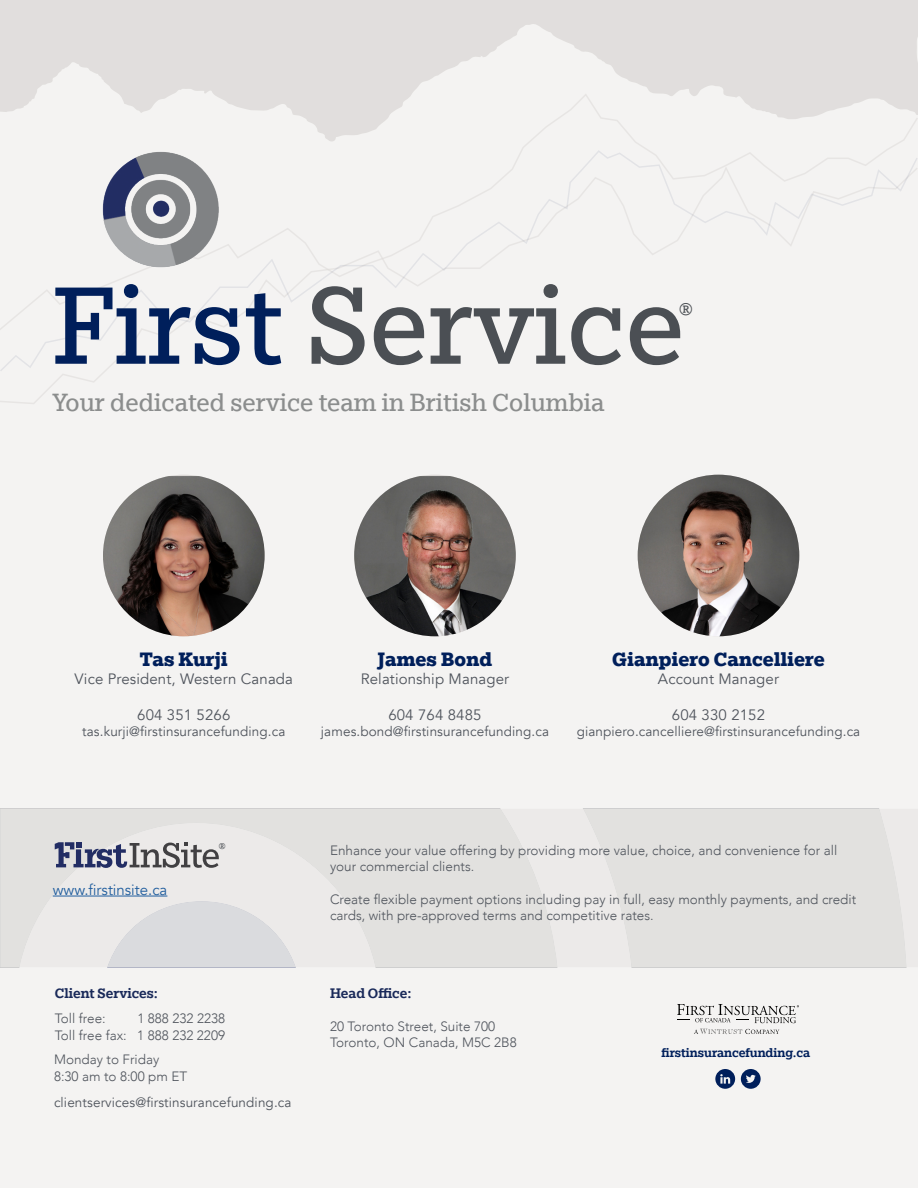
<style>
.page{position:relative;width:918px;height:1188px;background:#f4f3f2}
.page>*{position:absolute;margin:0;border:0;box-sizing:border-box;transform-origin:0 0}
.t1{font:120px "Egyptian Slate Std";color:#4b4f54}
.t2{font:27px "Egyptian Slate Std";color:#8b8d8d}
.t3{font:700 21px "Egyptian Slate Std";letter-spacing:.01em;color:#001f5b}
.t4{font:21px "Egyptian Slate Std";color:#4b4f54}
.t5{font:15px "Avenir";letter-spacing:.01em;color:#4f545c}
.t6{font:500 15px "Egyptian Slate Std";color:#192959}
.t7{font:15px "Avenir";color:#215e9e}
.t8{font:300 13.5px/16.2px "Avenir";color:#4f545c}
.t9{font:13.5px "Avenir";letter-spacing:.01em;color:#4f545c}
.t10{font:500 13.5px "Egyptian Slate Std";color:#001f5b}
.t11{font:10.5px "Egyptian Slate Std";color:#4b4f54}
.s1{color:#001f5b}
</style>
<div class="page">
<svg style="left:0;top:0;width:918px;height:92px;fill:#e1dedd"></svg>
<svg style="left:694px;top:1029px;width:85px;height:5px"></svg>
<svg style="left:677px;top:1004px;width:122px;height:19px"></svg>
<svg style="left:0;top:92px;width:918px;height:57px"></svg>
<img style="left:638px;top:475px;width:161px;height:161px;border-radius:81px">
<img style="left:94px;top:142px;width:144px;height:7px">
<svg style="left:0;top:149px;width:917px;height:224px"></svg>
<svg style="left:583px;top:809px;width:323px;height:158px;fill:#e2e1df"></svg>
<svg style="left:0;top:809px;width:557px;height:158px;fill:#e2e1df"></svg>
<svg style="left:102px;top:901px;width:200px;height:66px"></svg>
<svg style="left:55px;top:842px;width:164px;height:26px"></svg>
<hr style="left:53px;top:896px;width:114px;height:1px;background:#215e9e">
<svg style="left:715px;top:1069px;width:20px;height:20px"></svg>
<svg style="left:741px;top:1069px;width:20px;height:20px"></svg>
<img style="left:103px;top:476px;width:162px;height:160px">
<img style="left:354px;top:476px;width:162px;height:160px">
<h1 class="t1" style="left:52px;top:263px;width:634px"><span class="s1">First</span> Service</h1>
<h3 class="t4" style="left:679px;top:301px;width:15px">®</h3>
<h2 class="t2" style="left:52px;top:389px;width:554px">Your dedicated service team in British Columbia</h2>
<h3 class="t3" style="left:140px;top:648px;width:89px">Tas Kurji</h3>
<p class="t5" style="left:75px;top:670px;width:220px">Vice President, Western Canada</p>
<p class="t5" style="left:137px;top:706px;width:95px">604 351 5266</p>
<p class="t9" style="left:82px;top:724px;width:205px">tas.kurji@firstinsurancefunding.ca</p>
<h3 class="t3" style="left:378px;top:648px;width:116px">James Bond</h3>
<p class="t5" style="left:361px;top:670px;width:150px">Relationship Manager</p>
<p class="t5" style="left:388px;top:706px;width:95px">604 764 8485</p>
<p class="t9" style="left:321px;top:724px;width:230px">james.bond@firstinsurancefunding.ca</p>
<h3 class="t3" style="left:612px;top:648px;width:214px">Gianpiero Cancelliere</h3>
<p class="t5" style="left:658px;top:670px;width:123px">Account Manager</p>
<p class="t5" style="left:672px;top:706px;width:95px">604 330 2152</p>
<p class="t9" style="left:577px;top:724px;width:285px">gianpiero.cancelliere@firstinsurancefunding.ca</p>
<p class="t7" style="left:53px;top:881px;width:116px">www.firstinsite.ca</p>
<p class="t6" style="left:55px;top:985px;width:105px">Client Services:</p>
<p class="t11" style="left:219px;top:842px;width:8px">®</p>
<p class="t8" style="left:55px;top:1011px;width:53px">Toll free:</p>
<p class="t8" style="left:55px;top:1011px;width:172px;text-align:right">1 888 232 2238<br>Toll free fax: 1 888 232 2209</p>
<p class="t8" style="left:54px;top:1052px;width:135px">Monday to Friday<br>8:30 am to 8:00 pm ET</p>
<p class="t9" style="left:54px;top:1094px;width:239px">clientservices@firstinsurancefunding.ca</p>
<p class="t8" style="left:330px;top:842px;width:509px">Enhance your value offering by providing more value, choice, and convenience for all your commercial clients.</p>
<p class="t8" style="left:330px;top:891px;width:528px">Create flexible payment options including pay in full, easy monthly payments, and credit cards, with pre-approved terms and competitive rates.</p>
<p class="t6" style="left:330px;top:985px;width:83px">Head Office:</p>
<p class="t8" style="left:330px;top:1018px;width:188px">20 Toronto Street, Suite 700<br>Toronto, ON Canada, M5C 2B8</p>
<p class="t10" style="left:662px;top:1045px;width:150px">firstinsurancefunding.ca</p>
</div>
